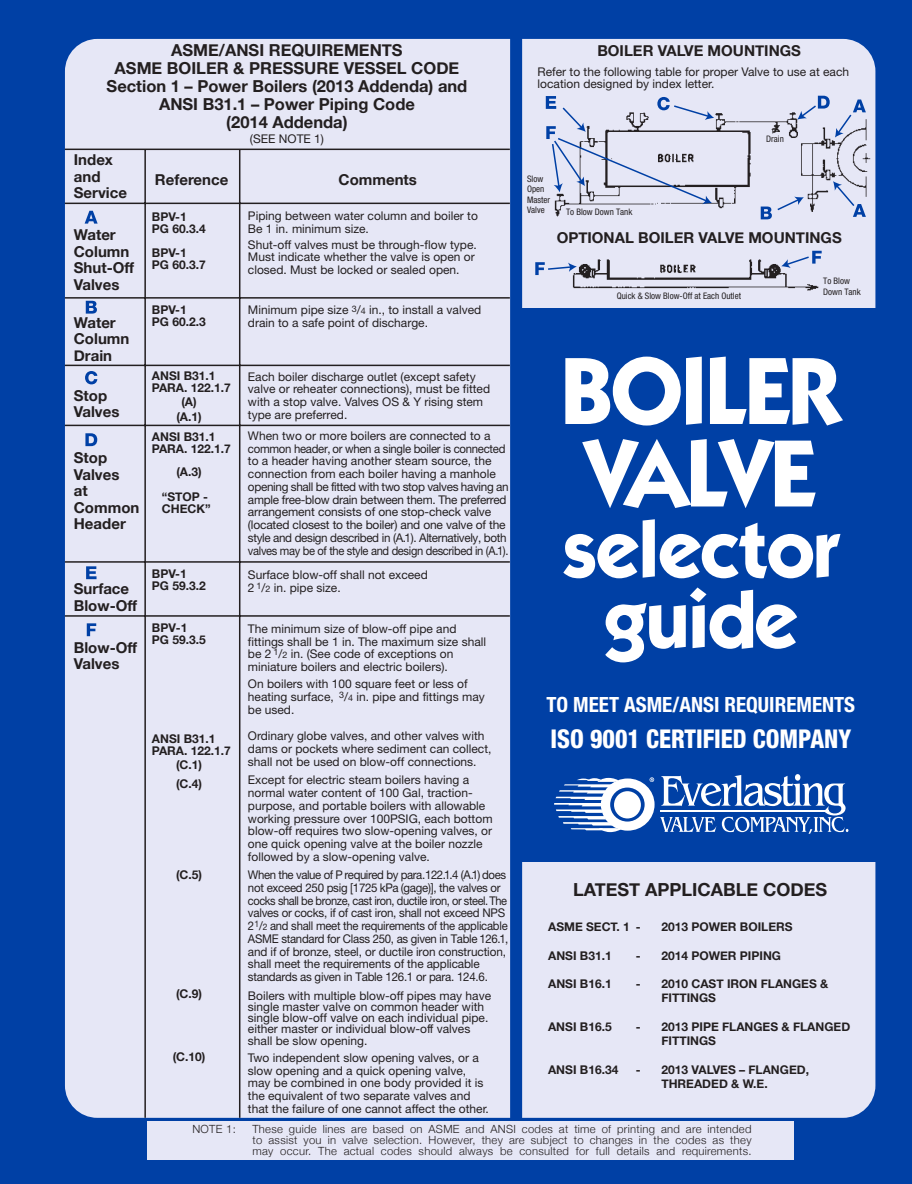
<style>
.page{position:relative;width:912px;height:1184px;background:#fff}
.page>*{position:absolute;margin:0;border:0;box-sizing:border-box;transform-origin:0 0}
.t1{font:800 condensed 25.95px "Helvetica Neue";color:#fff;scale:.93 1}
.t2{font:700 condensed 21px "Helvetica Neue";color:#fff}
.t3{font:700 18px "Helvetica Neue";color:#231f20}
.t4{font:700 16.5px/18px "Helvetica Neue";color:#231f20;text-align:center}
.t5{font:700 15px/16.5px "Helvetica Neue";color:#231f20}
.t6{font:12px/12.8px "Helvetica Neue";color:#231f20}
.t7{font:12px/12.8px "Helvetica Neue";letter-spacing:-.02em;color:#231f20}
.t8{font:12px/12.8px "Helvetica Neue";letter-spacing:-.02em;color:#231f20;scale:.95 1}
.t9{font:700 12px/12px "Helvetica Neue";color:#231f20}
.t10{font:300 11.25px/11.2px "Helvetica Neue";letter-spacing:.025em;color:#231f20;text-align:justify}
.t11{font:condensed 9px/10.5px "Helvetica Neue";color:#231f20}
.s1{font-size:9px}
</style>
<div class="page">
<div style="left:0;top:0;width:911px;height:1184px;background:#0040a5"></div>
<div style="left:65px;top:39px;width:810px;height:1079px;background:#e6e7f6;border-radius:32px"></div>
<div style="left:510px;top:25px;width:12px;height:1119px;background:#0040a5"></div>
<div style="left:516px;top:308px;width:375px;height:554px;background:#0040a5"></div>
<svg style="left:565px;top:357px;width:115px;height:68px"></svg>
<svg style="left:686px;top:357px;width:15px;height:68px"></svg>
<svg style="left:710px;top:357px;width:133px;height:68px"></svg>
<svg style="left:582px;top:439px;width:233px;height:69px"></svg>
<svg style="left:563px;top:519px;width:277px;height:59px"></svg>
<svg style="left:605px;top:587px;width:192px;height:75px"></svg>
<svg style="left:554px;top:777px;width:100px;height:55px"></svg>
<hr style="left:659px;top:810px;width:169px;height:2px;background:#fff">
<svg style="left:660px;top:774px;width:188px;height:60px"></svg>
<div style="left:147px;top:1121px;width:647px;height:38px;background:#e6e7f6"></div>
<hr style="left:65px;top:149px;width:445px;height:1px;background:#231f20">
<hr style="left:65px;top:203px;width:445px;height:1px;background:#231f20">
<hr style="left:65px;top:297px;width:445px;height:2px;background:#231f20">
<hr style="left:65px;top:365px;width:445px;height:1px;background:#231f20">
<hr style="left:65px;top:425px;width:445px;height:1px;background:#231f20">
<hr style="left:65px;top:561px;width:445px;height:2px;background:#231f20">
<hr style="left:65px;top:615px;width:445px;height:2px;background:#231f20">
<hr style="left:144px;top:149px;width:2px;height:969px;background:#231f20">
<hr style="left:239px;top:149px;width:1px;height:969px;background:#231f20">
<svg style="left:85px;top:211px;width:13px;height:13px"></svg>
<svg style="left:86px;top:301px;width:11px;height:13px"></svg>
<svg style="left:85px;top:371px;width:12px;height:13px"></svg>
<svg style="left:85px;top:433px;width:12px;height:13px"></svg>
<svg style="left:86px;top:566px;width:10px;height:13px"></svg>
<svg style="left:87px;top:623px;width:9px;height:13px"></svg>
<img style="left:536px;top:95px;width:335px;height:196px">
<svg style="left:545px;top:96px;width:169px;height:108px"></svg>
<svg style="left:797px;top:96px;width:68px;height:41px"></svg>
<svg style="left:833px;top:181px;width:32px;height:36px"></svg>
<svg style="left:760px;top:197px;width:43px;height:22px"></svg>
<svg style="left:535px;top:262px;width:41px;height:13px"></svg>
<svg style="left:781px;top:251px;width:40px;height:17px"></svg>
<h3 class="t4" style="left:107px;top:42px;width:362px">ASME/ANSI REQUIREMENTS<br>ASME BOILER &amp; PRESSURE VESSEL CODE<br>Section 1 – Power Boilers (2013 Addenda) and<br>ANSI B31.1 – Power Piping Code<br>(2014 Addenda)</h3>
<p class="t6" style="left:250px;top:132px;width:76px">(SEE NOTE 1)</p>
<p class="t5" style="left:74px;top:152px;width:55px">Index and<br>Service</p>
<p class="t5" style="left:74px;top:227px;width:62px">Water<br>Column<br>Shut-Off<br>Valves</p>
<p class="t5" style="left:74px;top:315px;width:57px">Water<br>Column<br>Drain</p>
<p class="t5" style="left:74px;top:387px;width:47px">Stop<br>Valves</p>
<p class="t5" style="left:74px;top:450px;width:67px">Stop<br>Valves<br>at<br>Common<br>Header</p>
<p class="t5" style="left:74px;top:581px;width:65px">Surface<br>Blow-Off</p>
<p class="t5" style="left:74px;top:639px;width:65px">Blow-Off<br>Valves</p>
<p class="t5" style="left:155px;top:171px;width:75px">Reference</p>
<p class="t5" style="left:338px;top:171px;width:80px">Comments</p>
<p class="t9" style="left:152px;top:211px;width:55px">BPV-1<br>PG 60.3.4</p>
<p class="t9" style="left:152px;top:247px;width:55px">BPV-1<br>PG 60.3.7</p>
<p class="t9" style="left:152px;top:304px;width:55px">BPV-1<br>PG 60.2.3</p>
<p class="t9" style="left:152px;top:370px;width:80px">ANSI B31.1<br>PARA. 122.1.7</p>
<p class="t9" style="left:176px;top:395px;width:27px;line-height:14.4px;text-align:center">(A) (A.1)</p>
<p class="t9" style="left:152px;top:431px;width:80px">ANSI B31.1<br>PARA. 122.1.7</p>
<p class="t9" style="left:162px;top:491px;width:50px">“STOP -<br>CHECK”</p>
<p class="t9" style="left:176px;top:466px;width:27px">(A.3)</p>
<p class="t9" style="left:152px;top:568px;width:55px">BPV-1<br>PG 59.3.2</p>
<p class="t9" style="left:152px;top:622px;width:55px">BPV-1<br>PG 59.3.5</p>
<p class="t9" style="left:152px;top:733px;width:80px">ANSI B31.1<br>PARA. 122.1.7</p>
<p class="t9" style="left:176px;top:755px;width:28px;line-height:19.5px">(C.1) (C.4)</p>
<p class="t9" style="left:176px;top:869px;width:28px">(C.5)</p>
<p class="t9" style="left:176px;top:988px;width:28px">(C.9)</p>
<p class="t9" style="left:173px;top:1051px;width:34px">(C.10)</p>
<p class="t6" style="left:248px;top:209px;width:231px">Piping between water column and boiler to<br>Be 1 in. minimum size.</p>
<p class="t6" style="left:248px;top:238px;width:230px">Shut-off valves must be through-flow type.<br>Must indicate whether the valve is open or closed. Must be locked or sealed open.</p>
<p class="t6" style="left:248px;top:303px;width:235px">Minimum pipe size <span class="s1">3</span>/<span class="s1">4</span> in., to install a valved drain to a safe point of discharge.</p>
<p class="t6" style="left:248px;top:370px;width:244px">Each boiler discharge outlet (except safety valve or reheater connections), must be fitted with a stop valve. Valves OS &amp; Y rising stem type are preferred.</p>
<p class="t7" style="left:248px;top:429px;width:262px">When two or more boilers are connected to a common header, or when a single boiler is connected to a header having another steam source, the connection from each boiler having a manhole opening shall be fitted with two stop valves having an ample free-blow drain between them. The preferred arrangement consists of one stop-check valve (located closest to the boiler) and one valve of the style and design described in (A.1). Alternatively, both valves may be of the style and design described in (A.1).</p>
<p class="t6" style="left:248px;top:569px;width:181px">Surface blow-off shall not exceed<br>2 <sup>1</sup>/<span class="s1">2</span> in. pipe size.</p>
<p class="t6" style="left:248px;top:622px;width:240px">The minimum size of blow-off pipe and fittings shall be 1 in. The maximum size shall be 2 <sup>1</sup>/<span class="s1">2</span> in. (See code of exceptions on miniature boilers and electric boilers).</p>
<p class="t6" style="left:248px;top:677px;width:238px">On boilers with 100 square feet or less of heating surface, <sup>3</sup>/<span class="s1">4</span> in. pipe and fittings may be used.</p>
<p class="t6" style="left:248px;top:729px;width:245px">Ordinary globe valves, and other valves with dams or pockets where sediment can collect, shall not be used on blow-off connections.</p>
<p class="t6" style="left:248px;top:773px;width:246px">Except for electric steam boilers having a normal water content of 100 Gal, traction&shy;purpose, and portable boilers with allowable working pressure over 100PSIG, each bottom blow-off requires two slow-opening valves, or one quick opening valve at the boiler nozzle followed by a slow-opening valve.</p>
<p class="t8" style="left:248px;top:868px;width:275px">When the value of P required by para.122.1.4 (A.1) does not exceed 250 psig [1725 kPa (gage)], the valves or cocks shall be bronze, cast iron, ductile iron, or steel.The valves or cocks, if of cast iron, shall not exceed NPS 2 <sup>1</sup>/<span class="s1">2</span> and shall meet the requirements of the applicable ASME standard for Class 250, as given in Table 126.1, and if of bronze, steel, or ductile iron construction, shall meet the requirements of the applicable standards as given in Table 126.1 or para. 124.6.</p>
<p class="t6" style="left:248px;top:989px;width:245px;line-height:11.2px">Boilers with multiple blow-off pipes may have single master valve on common header with single blow-off valve on each individual pipe. either master or individual blow-off valves shall be slow opening.</p>
<p class="t6" style="left:248px;top:1051px;width:242px">Two independent slow opening valves, or a slow opening and a quick opening valve, may be combined in one body provided it is the equivalent of two separate valves and that the failure of one cannot affect the other.</p>
<p class="t5" style="left:597px;top:43px;width:205px">BOILER VALVE MOUNTINGS</p>
<p class="t6" style="left:537px;top:65px;width:313px">Refer to the following table for proper Valve to use at each location designed by index letter.</p>
<p class="t11" style="left:527px;top:173px;width:24px">Slow<br>Open<br>Master<br>Valve</p>
<p class="t11" style="left:566px;top:207px;width:68px">To Blow Down Tank</p>
<p class="t11" style="left:766px;top:134px;width:19px">Drain</p>
<p class="t5" style="left:556px;top:229px;width:286px">OPTIONAL BOILER VALVE MOUNTINGS</p>
<p class="t11" style="left:616px;top:290px;width:126px">Quick &amp; Slow Blow-Off at Each Outlet</p>
<p class="t11" style="left:823px;top:276px;width:39px">To Blow<br>Down Tank</p>
<h2 class="t2" style="left:546px;top:692px;width:310px">TO MEET ASME/ANSI REQUIREMENTS</h2>
<h1 class="t1" style="left:550px;top:723px;width:325px">ISO 9001 CERTIFIED COMPANY</h1>
<h3 class="t3" style="left:573px;top:876px;width:256px">LATEST APPLICABLE CODES</h3>
<p class="t9" style="left:548px;top:921px;width:94px">ASME SECT. 1 -</p>
<p class="t9" style="left:661px;top:921px;width:133px">2013 POWER BOILERS</p>
<p class="t9" style="left:548px;top:949px;width:65px">ANSI B31.1</p>
<p class="t9" style="left:636px;top:949px;width:147px">- 2014 POWER PIPING</p>
<p class="t9" style="left:548px;top:978px;width:65px">ANSI B16.1</p>
<p class="t9" style="left:661px;top:977px;width:168px;line-height:14.2px;text-indent:-26px">- 2010 CAST IRON FLANGES &amp;<br>FITTINGS</p>
<p class="t9" style="left:548px;top:1021px;width:65px">ANSI B16.5</p>
<p class="t9" style="left:661px;top:1019px;width:190px;line-height:14.2px;text-indent:-25px">- 2013 PIPE FLANGES &amp; FLANGED<br>FITTINGS</p>
<p class="t9" style="left:548px;top:1063px;width:72px">ANSI B16.34</p>
<p class="t9" style="left:661px;top:1062px;width:149px;line-height:14.2px;text-indent:-26px">- 2013 VALVES – FLANGED,<br>THREADED &amp; W.E.</p>
<p class="t10" style="left:192px;top:1122px;width:45px">NOTE 1:</p>
<p class="t10" style="left:252px;top:1122px;width:500px">These guide lines are based on ASME and ANSI codes at time of printing and are intended to assist you in valve selection. However, they are subject to changes in the codes as they may occur. The actual codes should always be consulted for full details and requirements.</p>
</div>
